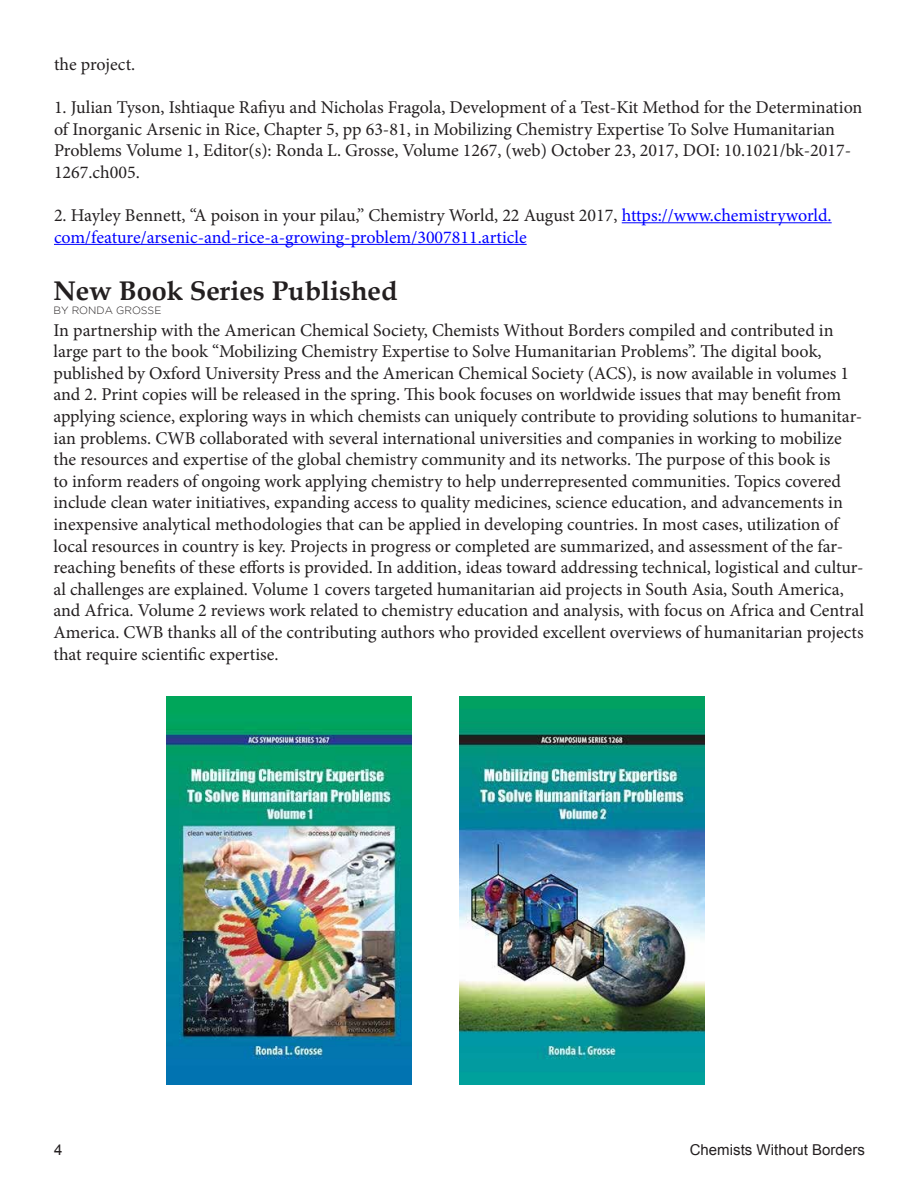
<style>
.page{position:relative;width:918px;height:1188px;background:#fff}
.page>*{position:absolute;margin:0;border:0;box-sizing:border-box;transform-origin:0 0}
.t1{font:700 27px "Book Antiqua";color:#231f20}
.t2{font:18px/21.6px "Minion Pro";color:#231f20}
.t3{font:18px/21.6px "Minion Pro";color:#00f}
.t4{font:15px "Arial";letter-spacing:.005em;color:#231f20}
.t5{font:300 10.5px "Gotham";color:#231f20}
.s1{color:#231f20}
</style>
<div class="page">
<hr style="left:622px;top:222px;width:210px;height:1px;background:#00f">
<hr style="left:54px;top:244px;width:473px;height:1px;background:#00f">
<img style="left:166px;top:696px;width:245px;height:389px">
<img style="left:459px;top:696px;width:245px;height:389px">
<p class="t2" style="left:54px;top:53px;width:83px">the project.</p>
<p class="t2" style="left:54px;top:97px;width:810px">1. Julian Tyson, Ishtiaque Rafiyu and Nicholas Fragola, Development of a Test-Kit Method for the Determination of Inorganic Arsenic in Rice, Chapter 5, pp 63-81, in Mobilizing Chemistry Expertise To Solve Humanitarian Problems Volume 1, Editor(s): Ronda L. Grosse, Volume 1267, (web) October 23, 2017, DOI: 10.1021/bk-2017- 1267.ch005.</p>
<p class="t3" style="left:54px;top:205px;width:779px"><span class="s1">2. Hayley Bennett, “A poison in your pilau,” Chemistry World, 22 August 2017,</span> https://www.chemistryworld. com/feature/arsenic-and-rice-a-growing-problem/3007811.article</p>
<h1 class="t1" style="left:53px;top:273px;width:346px">New Book Series Published</h1>
<p class="t5" style="left:53px;top:304px;width:109px">BY RONDA GROSSE</p>
<p class="t2" style="left:53px;top:319px;width:812px">In partnership with the American Chemical Society, Chemists Without Borders compiled and contributed in large part to the book “Mobilizing Chemistry Expertise to Solve Humanitarian Problems”. The digital book, published by Oxford University Press and the American Chemical Society (ACS), is now available in volumes 1 and 2. Print copies will be released in the spring. This book focuses on worldwide issues that may benefit from applying science, exploring ways in which chemists can uniquely contribute to providing solutions to humanitar&shy;ian problems. CWB collaborated with several international universities and companies in working to mobilize the resources and expertise of the global chemistry community and its networks. The purpose of this book is<br>to inform readers of ongoing work applying chemistry to help underrepresented communities. Topics covered include clean water initiatives, expanding access to quality medicines, science education, and advancements in inexpensive analytical methodologies that can be applied in developing countries. In most cases, utilization of local resources in country is key. Projects in progress or completed are summarized, and assessment of the far&shy;reaching benefits of these efforts is provided. In addition, ideas toward addressing technical, logistical and cultur&shy;al challenges are explained. Volume 1 covers targeted humanitarian aid projects in South Asia, South America, and Africa. Volume 2 reviews work related to chemistry education and analysis, with focus on Africa and Central America. CWB thanks all of the contributing authors who provided excellent overviews of humanitarian projects that require scientific expertise.</p>
<p class="t4" style="left:54px;top:1140px;width:10px">4</p>
<p class="t4" style="left:690px;top:1140px;width:177px">Chemists Without Borders</p>
</div>
